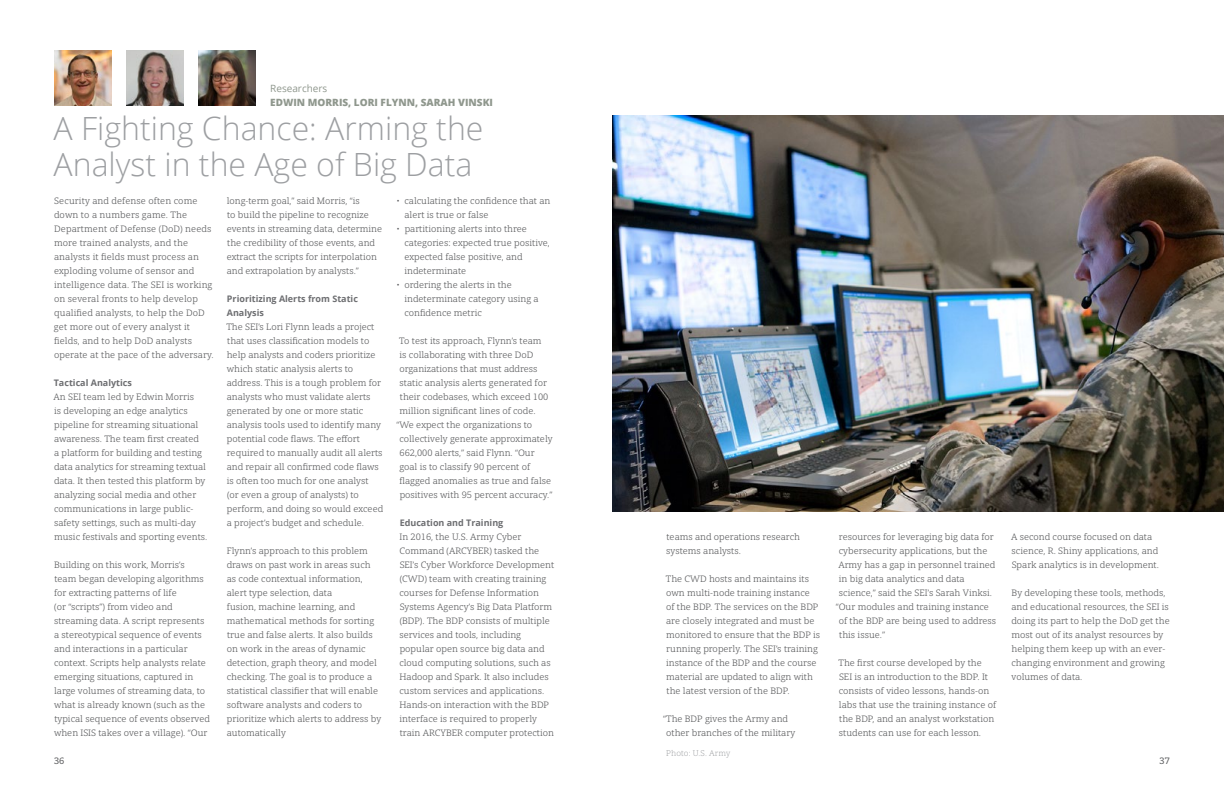
<style>
.page{position:relative;width:1224px;height:792px;background:#fff}
.page>*{position:absolute;margin:0;border:0;box-sizing:border-box;transform-origin:0 0}
.t1{font:300 32px/36px "Open Sans";color:#9d9fa2}
.t2{font:800 10px "Open Sans";color:#8f978d}
.t3{font:10px "Open Sans";color:#8f978d}
.t4{font:9px/14px "Open Serif";color:#58595b}
.t5{font:700 9px/14px "Open Sans";color:#6d6e71}
.t6{font:9px "Open Serif";color:#58595b}
.t7{font:300 8px "Open Serif";letter-spacing:.01em;color:#939598}
</style>
<div class="page">
<img style="left:126px;top:50px;width:58px;height:56px">
<img style="left:54px;top:50px;width:58px;height:56px">
<img style="left:198px;top:50px;width:58px;height:56px">
<img style="left:612px;top:116px;width:612px;height:396px">
<p class="t3" style="left:270px;top:82px;width:59px">Researchers</p>
<p class="t2" style="left:270px;top:95px;width:224px">EDWIN MORRIS, LORI FLYNN, SARAH VINSKI</p>
<h1 class="t1" style="left:54px;top:110px;width:431px">A Fighting Chance: Arming the<br>Analyst in the Age of Big Data</h1>
<p class="t4" style="left:54px;top:194px;width:161px">Security and defense often come down to a numbers game. The<br>Department of Defense (DoD) needs more trained analysts, and the analysts it fields must process an exploding volume of sensor and intelligence data. The SEI is working on several fronts to help develop qualified analysts, to help the DoD get more out of every analyst it fields, and to help DoD analysts operate at the pace of the adversary.</p>
<p class="t5" style="left:54px;top:376px;width:80px">Tactical Analytics</p>
<p class="t4" style="left:54px;top:390px;width:155px">An SEI team led by Edwin Morris<br>is developing an edge analytics pipeline for streaming situational awareness. The team first created<br>a platform for building and testing data analytics for streaming textual data. It then tested this platform by analyzing social media and other communications in large public&shy;safety settings, such as multi-day music festivals and sporting events.</p>
<p class="t4" style="left:54px;top:558px;width:158px">Building on this work, Morris’s<br>team began developing algorithms for extracting patterns of life<br>(or “scripts”) from video and streaming data. A script represents a stereotypical sequence of events and interactions in a particular context. Scripts help analysts relate emerging situations, captured in large volumes of streaming data, to what is already known (such as the typical sequence of events observed when ISIS takes over a village). “Our</p>
<p class="t4" style="left:227px;top:194px;width:157px">long-term goal,” said Morris, “is<br>to build the pipeline to recognize events in streaming data, determine the credibility of those events, and extract the scripts for interpolation and extrapolation by analysts.”</p>
<p class="t5" style="left:227px;top:292px;width:133px">Prioritizing Alerts from Static<br>Analysis</p>
<p class="t4" style="left:226px;top:320px;width:158px">The SEI’s Lori Flynn leads a project that uses classification models to help analysts and coders prioritize which static analysis alerts to address. This is a tough problem for analysts who must validate alerts generated by one or more static analysis tools used to identify many potential code flaws. The effort required to manually audit all alerts and repair all confirmed code flaws is often too much for one analyst<br>(or even a group of analysts) to perform, and doing so would exceed a project’s budget and schedule.</p>
<p class="t4" style="left:227px;top:544px;width:156px">Flynn’s approach to this problem draws on past work in areas such as code contextual information, alert type selection, data<br>fusion, machine learning, and mathematical methods for sorting true and false alerts. It also builds on work in the areas of dynamic detection, graph theory, and model checking. The goal is to produce a statistical classifier that will enable software analysts and coders to prioritize which alerts to address by automatically</p>
<p class="t4" style="left:404px;top:194px;width:147px;text-indent:-8px">• calculating the confidence that an alert is true or false</p>
<p class="t4" style="left:404px;top:222px;width:147px;text-indent:-8px">• partitioning alerts into three categories: expected true positive, expected false positive, and indeterminate</p>
<p class="t4" style="left:404px;top:278px;width:136px;text-indent:-8px">• ordering the alerts in the indeterminate category using a confidence metric</p>
<p class="t4" style="left:399px;top:334px;width:144px">To test its approach, Flynn’s team</p>
<p class="t4" style="left:400px;top:348px;width:135px">is collaborating with three DoD</p>
<p class="t4" style="left:399px;top:362px;width:140px">organizations that must address</p>
<p class="t4" style="left:400px;top:376px;width:149px">static analysis alerts generated for</p>
<p class="t4" style="left:400px;top:390px;width:150px">their codebases, which exceed 100</p>
<p class="t4" style="left:400px;top:404px;width:138px">million significant lines of code.</p>
<p class="t4" style="left:396px;top:418px;width:137px">“We expect the organizations to</p>
<p class="t4" style="left:399px;top:432px;width:155px">collectively generate approximately</p>
<p class="t4" style="left:400px;top:446px;width:137px">662,000 alerts,” said Flynn. “Our</p>
<p class="t4" style="left:399px;top:460px;width:132px">goal is to classify 90 percent of</p>
<p class="t4" style="left:400px;top:474px;width:153px">flagged anomalies as true and false</p>
<p class="t4" style="left:400px;top:488px;width:154px">positives with 95 percent accuracy.”</p>
<p class="t5" style="left:400px;top:516px;width:105px">Education and Training</p>
<p class="t4" style="left:399px;top:530px;width:156px">In 2016, the U.S. Army Cyber Command (ARCYBER) tasked the SEI’s Cyber Workforce Development (CWD) team with creating training courses for Defense Information Systems Agency’s Big Data Platform (BDP). The BDP consists of multiple services and tools, including popular open source big data and cloud computing solutions, such as Hadoop and Spark. It also includes custom services and applications.<br>Hands-on interaction with the BDP interface is required to properly train ARCYBER computer protection</p>
<p class="t4" style="left:666px;top:530px;width:135px">teams and operations research systems analysts.</p>
<p class="t4" style="left:666px;top:572px;width:156px">The CWD hosts and maintains its own multi-node training instance of the BDP. The services on the BDP are closely integrated and must be monitored to ensure that the BDP is running properly. The SEI’s training instance of the BDP and the course material are updated to align with the latest version of the BDP.</p>
<p class="t4" style="left:666px;top:712px;width:131px;text-indent:-3px">“The BDP gives the Army and other branches of the military</p>
<p class="t4" style="left:839px;top:530px;width:156px">resources for leveraging big data for</p>
<p class="t4" style="left:839px;top:544px;width:150px">cybersecurity applications, but the</p>
<p class="t4" style="left:838px;top:558px;width:159px">Army has a gap in personnel trained</p>
<p class="t4" style="left:839px;top:572px;width:127px">in big data analytics and data</p>
<p class="t4" style="left:839px;top:586px;width:155px">science,” said the SEI’s Sarah Vinksi.</p>
<p class="t4" style="left:836px;top:600px;width:155px">“Our modules and training instance</p>
<p class="t4" style="left:839px;top:614px;width:159px">of the BDP are being used to address</p>
<p class="t4" style="left:839px;top:628px;width:47px">this issue.”</p>
<p class="t4" style="left:839px;top:656px;width:159px">The first course developed by the SEI is an introduction to the BDP. It consists of video lessons, hands-on labs that use the training instance of the BDP, and an analyst workstation students can use for each lesson.</p>
<p class="t4" style="left:1011px;top:530px;width:149px">A second course focused on data science, R. Shiny applications, and<br>Spark analytics is in development.</p>
<p class="t4" style="left:1011px;top:586px;width:160px">By developing these tools, methods, and educational resources, the SEI is doing its part to help the DoD get the most out of its analyst resources by helping them keep up with an ever&shy;changing environment and growing volumes of data.</p>
<p class="t7" style="left:666px;top:748px;width:65px">Photo: U.S. Army</p>
<p class="t6" style="left:54px;top:755px;width:12px">36</p>
<p class="t6" style="left:1159px;top:755px;width:12px">37</p>
</div>
